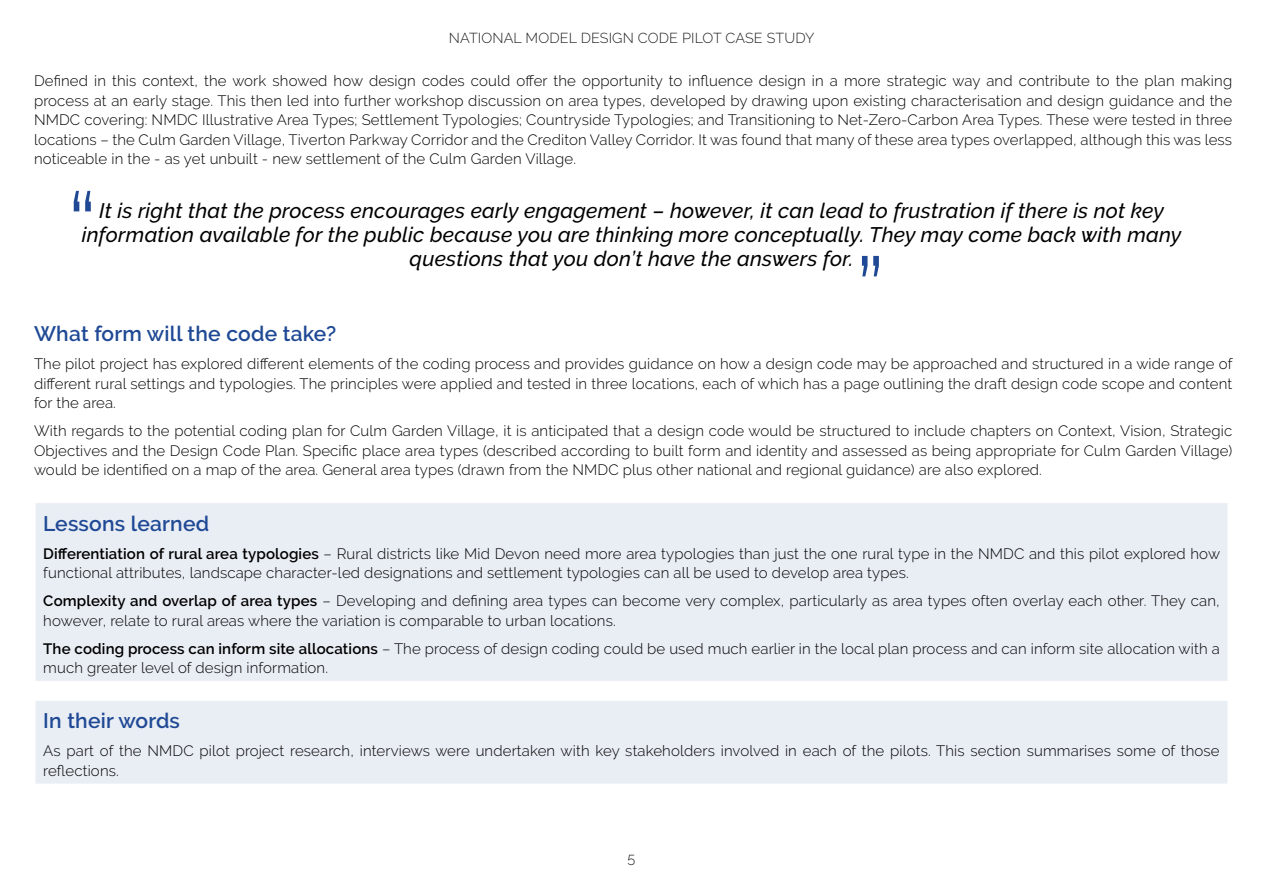
<style>
.page{position:relative;width:1263px;height:893px;background:#fff}
.page>*{position:absolute;margin:0;border:0;box-sizing:border-box;transform-origin:0 0}
.Tex_Box{font:italic 500 21px/24px "Raleway";letter-spacing:.01em;color:#000;text-align:center}
.Heading_1{font:600 21px "Raleway";letter-spacing:.01em;color:#1f4995}
.Body{font:300 15px/19.5px "Raleway";letter-spacing:.01em;color:#000}
.t1{font:300 14.4px "Raleway";letter-spacing:.01em;color:#231f20}
.s1{font-weight:600}
</style>
<div class="page">
<svg style="left:74px;top:191px;width:17px;height:20px"></svg>
<svg style="left:862px;top:256px;width:17px;height:20px"></svg>
<div style="left:35px;top:502px;width:1193px;height:180px;background:#e9edf4"></div>
<hr style="left:34px;top:502px;width:1195px;height:1px;background:#fff">
<hr style="left:34px;top:503px;width:2px;height:178px;background:#fff">
<hr style="left:1227px;top:503px;width:2px;height:178px;background:#fff">
<hr style="left:34px;top:681px;width:1195px;height:1px;background:#fff">
<div style="left:35px;top:700px;width:1193px;height:84px;background:#e9edf4"></div>
<hr style="left:34px;top:699px;width:1195px;height:2px;background:#fff">
<hr style="left:34px;top:701px;width:2px;height:83px;background:#fff">
<hr style="left:1227px;top:701px;width:2px;height:83px;background:#fff">
<p class="t1" style="left:449px;top:29px;width:367px">NATIONAL MODEL DESIGN CODE PILOT CASE STUDY</p>
<p class="Body" style="left:34px;top:71px;width:1200px;text-align:justify">Defined in this context, the work showed how design codes could offer the opportunity to influence design in a more strategic way and contribute to the plan making process at an early stage. This then led into further workshop discussion on area types, developed by drawing upon existing characterisation and design guidance and the NMDC covering: NMDC Illustrative Area Types; Settlement Typologies; Countryside Typologies; and Transitioning to Net-Zero-Carbon Area Types. These were tested in three locations – the Culm Garden Village, Tiverton Parkway Corridor and the Crediton Valley Corridor. It was found that many of these area types overlapped, although this was less noticeable in the - as yet unbuilt - new settlement of the Culm Garden Village.</p>
<p class="Tex_Box" style="left:82px;top:199px;width:1101px">It is right that the process encourages early engagement – however, it can lead to frustration if there is not key information available for the public because you are thinking more conceptually. They may come back with many questions that you don’t have the answers for.</p>
<p class="Heading_1" style="left:34px;top:322px;width:304px">What form will the code take?</p>
<p class="Body" style="left:34px;top:354px;width:1200px;text-align:justify">The pilot project has explored different elements of the coding process and provides guidance on how a design code may be approached and structured in a wide range of different rural settings and typologies. The principles were applied and tested in three locations, each of which has a page outlining the draft design code scope and content for the area.</p>
<p class="Body" style="left:34px;top:421px;width:1200px;text-align:justify">With regards to the potential coding plan for Culm Garden Village, it is anticipated that a design code would be structured to include chapters on Context, Vision, Strategic Objectives and the Design Code Plan. Specific place area types (described according to built form and identity and assessed as being appropriate for Culm Garden Village) would be identified on a map of the area. General area types (drawn from the NMDC plus other national and regional guidance) are also explored.</p>
<p class="Heading_1" style="left:43px;top:511px;width:167px">Lessons learned</p>
<p class="Body" style="left:43px;top:543px;width:1178px"><span class="s1">Differentiation of rural area typologies</span> – Rural districts like Mid Devon need more area typologies than just the one rural type in the NMDC and this pilot explored how functional attributes, landscape character-led designations and settlement typologies can all be used to develop area types.</p>
<p class="Body" style="left:43px;top:591px;width:1178px"><span class="s1">Complexity and overlap of area types</span> – Developing and defining area types can become very complex, particularly as area types often overlay each other. They can, however, relate to rural areas where the variation is comparable to urban locations.</p>
<p class="Body" style="left:43px;top:638px;width:1178px"><span class="s1">The coding process can inform site allocations</span> – The process of design coding could be used much earlier in the local plan process and can inform site allocation with a much greater level of design information.</p>
<p class="Heading_1" style="left:43px;top:709px;width:138px">In their words</p>
<p class="Body" style="left:43px;top:741px;width:1178px">As part of the NMDC pilot project research, interviews were undertaken with key stakeholders involved in each of the pilots. This section summarises some of those reflections.</p>
<p class="t1" style="left:628px;top:850px;width:9px">5</p>
</div>
